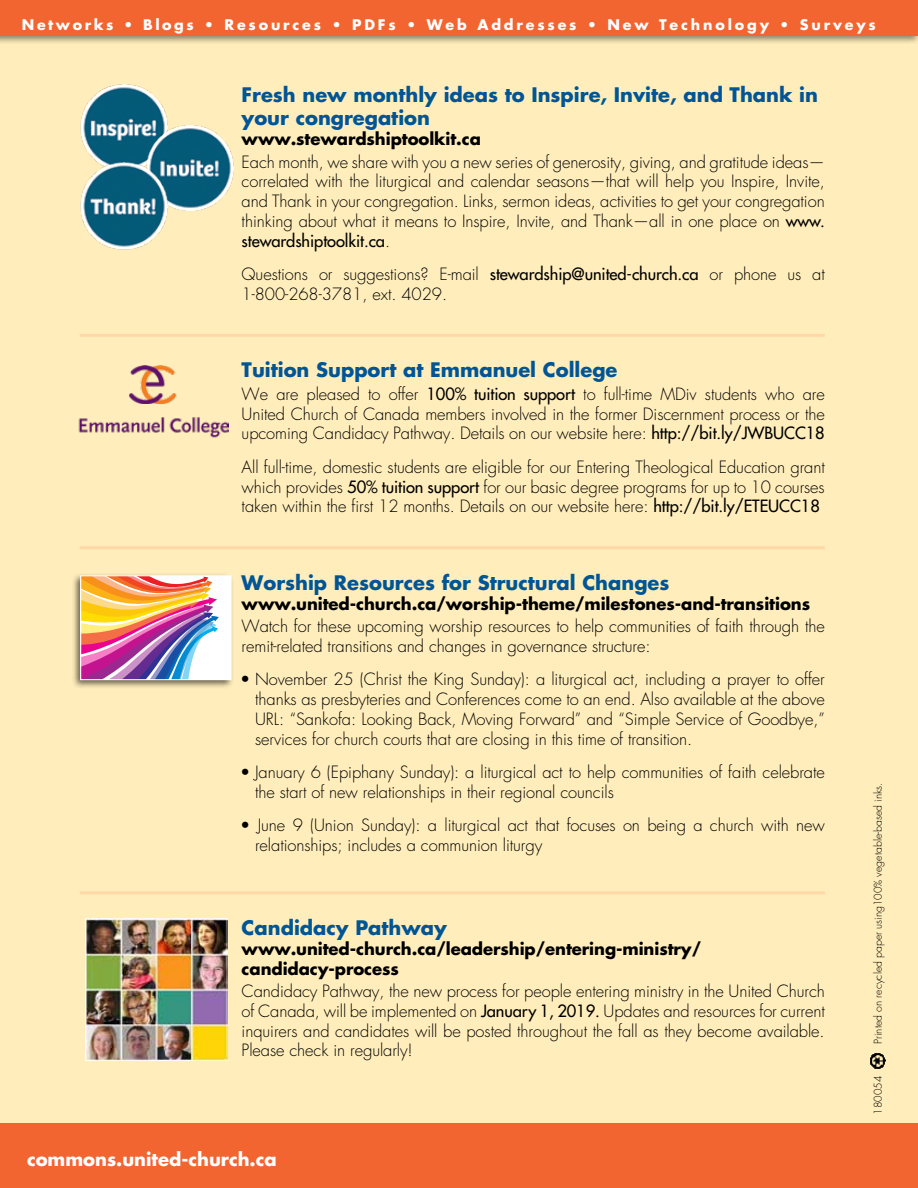
<style>
.page{position:relative;width:918px;height:1188px;background:#feb}
.page>*{position:absolute;margin:0;border:0;box-sizing:border-box;transform-origin:0 0}
.ONLINE__Entry_titles{font:700 19.5px/23.4px "Futura";color:#005596}
.Z-footer-web{font:700 18px "Futura";color:#fff}
.ONLINE_entry_descrip{font:300 16.5px/19.8px "Futura";letter-spacing:-.005em;color:#000;text-align:justify}
.ONLINE_entry_web_url{font:700 16.5px/19.8px "Futura";letter-spacing:-.005em;color:#000}
.t1{font:700 14.25px "Futura";letter-spacing:.2em;color:#fff}
.Resource_-_prices_is{font:300 10.5px "Futura";color:#000}
.s1{font-weight:400}
</style>
<div class="page">
<div style="left:0;top:0;width:918px;height:44px;background:#000;opacity:.45"></div>
<div style="left:0;top:0;width:918px;height:36px;background:#f26531"></div>
<hr style="left:80px;top:334px;width:745px;height:3px;background:#ffd8a7">
<hr style="left:80px;top:546px;width:745px;height:3px;background:#ffd8a7">
<hr style="left:80px;top:891px;width:745px;height:3px;background:#ffd8a7">
<img style="left:80px;top:84px;width:88px;height:76px">
<img style="left:145px;top:122px;width:89px;height:89px">
<img style="left:80px;top:160px;width:89px;height:90px">
<img style="left:129px;top:365px;width:48px;height:39px">
<div style="left:71px;top:573px;width:163px;height:116px;background:#000;opacity:.6"></div>
<div style="left:81px;top:576px;width:150px;height:104px;background:#fff"></div>
<svg style="left:83px;top:578px;width:136px;height:100px"></svg>
<div style="left:81px;top:576px;width:150px;height:104px;border:1px solid #fff"></div>
<img style="left:870px;top:1053px;width:16px;height:16px">
<div style="left:0;top:1123px;width:918px;height:65px;background:#f26531"></div>
<img style="left:86px;top:919px;width:142px;height:142px">
<img style="left:78px;top:417px;width:150px;height:21px">
<p class="t1" style="left:22px;top:15px;width:855px">Networks • Blogs • Resources • PDFs • Web Addresses • New Technology • Surveys</p>
<p class="ONLINE__Entry_titles" style="left:242px;top:83px;width:578px">Fresh new monthly ideas to Inspire, Invite, and Thank in your congregation</p>
<p class="ONLINE_entry_web_url" style="left:242px;top:129px;width:241px">www.stewardshiptoolkit.ca</p>
<p class="ONLINE_entry_descrip" style="left:242px;top:152px;width:585px">Each month, we share with you a new series of generosity, giving, and gratitude ideas— correlated with the liturgical and calendar seasons—that will help you Inspire, Invite, and Thank in your congregation. Links, sermon ideas, activities to get your congregation thinking about what it means to Inspire, Invite, and Thank—all in one place on <span class="s1">www. stewardshiptoolkit.ca</span>.</p>
<p class="ONLINE_entry_descrip" style="left:242px;top:265px;width:585px">Questions or suggestions? E-mail <span class="s1">stewardship@united-church.ca</span> or phone us at<br>1-800-268-3781, ext. 4029.</p>
<p class="ONLINE__Entry_titles" style="left:242px;top:358px;width:377px">Tuition Support at Emmanuel College</p>
<p class="ONLINE_entry_descrip" style="left:242px;top:384px;width:585px">We are pleased to offer <span class="s1">100% tuition support</span> to full-time MDiv students who are United Church of Canada members involved in the former Discernment process or the upcoming Candidacy Pathway. Details on our website here: <span class="s1">http://bit.ly/JWBUCC18</span></p>
<p class="ONLINE_entry_descrip" style="left:242px;top:457px;width:585px">All full-time, domestic students are eligible for our Entering Theological Education grant which provides <span class="s1">50% tuition support</span> for our basic degree programs for up to 10 courses taken within the first 12 months. Details on our website here: <span class="s1">http://bit.ly/ETEUCC18</span></p>
<p class="ONLINE__Entry_titles" style="left:242px;top:570px;width:429px">Worship Resources for Structural Changes</p>
<p class="ONLINE_entry_web_url" style="left:242px;top:593px;width:570px">www.united-church.ca/worship-theme/milestones-and-transitions</p>
<p class="ONLINE_entry_descrip" style="left:242px;top:617px;width:585px">Watch for these upcoming worship resources to help communities of faith through the remit-related transitions and changes in governance structure:</p>
<p class="ONLINE_entry_descrip" style="left:255px;top:670px;width:571px;text-indent:-15px">• November 25 (Christ the King Sunday): a liturgical act, including a prayer to offer thanks as presbyteries and Conferences come to an end. Also available at the above URL: “Sankofa: Looking Back, Moving Forward” and “Simple Service of Goodbye,” services for church courts that are closing in this time of transition.</p>
<p class="ONLINE_entry_descrip" style="left:255px;top:762px;width:571px;text-indent:-15px">• January 6 (Epiphany Sunday): a liturgical act to help communities of faith celebrate the start of new relationships in their regional councils</p>
<p class="ONLINE_entry_descrip" style="left:255px;top:816px;width:571px;text-indent:-15px">• June 9 (Union Sunday): a liturgical act that focuses on being a church with new relationships; includes a communion liturgy</p>
<p class="ONLINE__Entry_titles" style="left:242px;top:916px;width:207px">Candidacy Pathway</p>
<p class="ONLINE_entry_web_url" style="left:242px;top:938px;width:461px">www.united-church.ca/leadership/entering-ministry/ candidacy-process</p>
<p class="ONLINE_entry_descrip" style="left:242px;top:982px;width:585px">Candidacy Pathway, the new process for people entering ministry in the United Church of Canada, will be implemented on <span class="s1">January 1, 2019.</span> Updates and resources for current inquirers and candidates will be posted throughout the fall as they become available.<br>Please check in regularly!</p>
<p class="Z-footer-web" style="left:27px;top:1147px;width:251px">commons.united-church.ca</p>
<p class="Resource_-_prices_is" style="left:872px;top:1044px;width:263px;rotate:-90deg">Printed on recycled paper using100% vegetable-based inks.</p>
<p class="Resource_-_prices_is" style="left:872px;top:1115px;width:41px;rotate:-90deg">180054</p>
</div>
